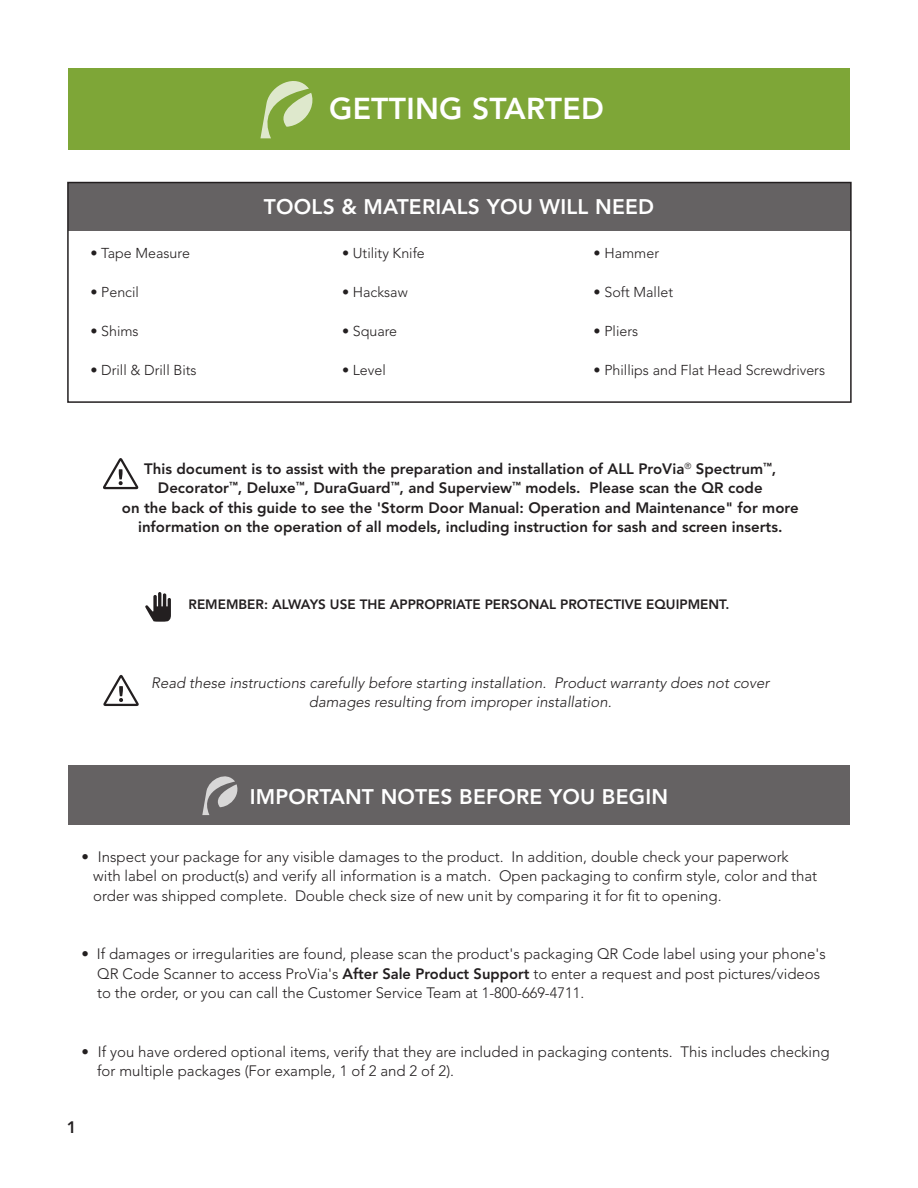
<style>
.page{position:relative;width:918px;height:1188px;background:#fff}
.page>*{position:absolute;margin:0;border:0;box-sizing:border-box;transform-origin:0 0}
.t1{font:800 30px "Avenir LT Std";letter-spacing:.01em;color:#fff}
.t2{font:800 21px "Avenir LT Std";letter-spacing:.01em;color:#fff}
.t3{font:800 16.5px "Avenir LT Std";color:#231f20}
.t4{font:300 15px "Avenir LT Std";color:#231f20}
.t5{font:800 15px/19.5px "Avenir LT Std";color:#231f20;text-align:center}
.t6{font:italic 300 15px/19.5px "Avenir LT Std";color:#231f20;text-align:center}
.t7{font:300 14.25px "Avenir LT Std";color:#231f20}
.t8{font:800 13.5px "Avenir LT Std";color:#231f20}
.s1{font-weight:800}
</style>
<div class="page">
<div style="left:68px;top:68px;width:782px;height:81px;background:#7ea637"></div>
<svg style="left:260px;top:81px;width:52px;height:57px"></svg>
<div style="left:68px;top:182px;width:783px;height:48px;background:#656263"></div>
<div style="left:67px;top:182px;width:785px;height:221px;border:2px solid #231f20"></div>
<svg style="left:145px;top:592px;width:26px;height:30px"></svg>
<svg style="left:103px;top:675px;width:36px;height:31px"></svg>
<div style="left:68px;top:765px;width:782px;height:60px;background:#656263"></div>
<svg style="left:202px;top:776px;width:35px;height:39px"></svg>
<svg style="left:103px;top:458px;width:36px;height:31px"></svg>
<p class="t7" style="left:90px;top:244px;width:101px">• Tape Measure</p>
<p class="t7" style="left:90px;top:283px;width:50px">• Pencil</p>
<p class="t7" style="left:90px;top:322px;width:50px">• Shims</p>
<p class="t7" style="left:90px;top:361px;width:108px">• Drill &amp; Drill Bits</p>
<p class="t1" style="left:329px;top:91px;width:276px">GETTING STARTED</p>
<p class="t2" style="left:264px;top:194px;width:392px">TOOLS &amp; MATERIALS YOU WILL NEED</p>
<p class="t7" style="left:342px;top:244px;width:84px">• Utility Knife</p>
<p class="t7" style="left:342px;top:283px;width:67px">• Hacksaw</p>
<p class="t7" style="left:342px;top:322px;width:57px">• Square</p>
<p class="t7" style="left:342px;top:361px;width:45px">• Level</p>
<p class="t7" style="left:594px;top:244px;width:67px">• Hammer</p>
<p class="t7" style="left:594px;top:283px;width:81px">• Soft Mallet</p>
<p class="t7" style="left:594px;top:322px;width:46px">• Pliers</p>
<p class="t7" style="left:594px;top:361px;width:233px">• Phillips and Flat Head Screwdrivers</p>
<p class="t5" style="left:144px;top:459px;width:633px">This document is to assist with the preparation and installation of ALL ProVia<sup>®</sup> Spectrum<sup>™</sup>,<br>Decorator<sup>™</sup>, Deluxe<sup>™</sup>, DuraGuard<sup>™</sup>, and Superview<sup>™</sup> models. Please scan the QR code</p>
<p class="t5" style="left:122px;top:498px;width:678px">on the back of this guide to see the 'Storm Door Manual: Operation and Maintenance" for more information on the operation of all models, including instruction for sash and screen inserts.</p>
<p class="t8" style="left:189px;top:597px;width:542px">REMEMBER: ALWAYS USE THE APPROPRIATE PERSONAL PROTECTIVE EQUIPMENT.</p>
<p class="t6" style="left:151px;top:673px;width:620px">Read these instructions carefully before starting installation. Product warranty does not cover damages resulting from improper installation.</p>
<p class="t2" style="left:250px;top:785px;width:420px">IMPORTANT NOTES BEFORE YOU BEGIN</p>
<p class="t4" style="left:82px;top:848px;width:709px"><span class="s1">•</span> Inspect your package for any visible damages to the product. In addition, double check your paperwork</p>
<p class="t4" style="left:93px;top:867px;width:725px">with label on product(s) and verify all information is a match. Open packaging to confirm style, color and that</p>
<p class="t4" style="left:93px;top:887px;width:630px">order was shipped complete. Double check size of new unit by comparing it for fit to opening.</p>
<p class="t4" style="left:82px;top:945px;width:746px"><span class="s1">•</span> If damages or irregularities are found, please scan the product's packaging QR Code label using your phone's</p>
<p class="t4" style="left:97px;top:965px;width:725px">QR Code Scanner to access ProVia's <span class="s1">After Sale Product Support</span> to enter a request and post pictures/videos</p>
<p class="t4" style="left:97px;top:984px;width:489px">to the order, or you can call the Customer Service Team at 1-800-669-4711.</p>
<p class="t4" style="left:82px;top:1043px;width:750px"><span class="s1">•</span> If you have ordered optional items, verify that they are included in packaging contents. This includes checking</p>
<p class="t4" style="left:97px;top:1062px;width:358px">for multiple packages (For example, 1 of 2 and 2 of 2).</p>
<p class="t3" style="left:67px;top:1117px;width:11px">1</p>
</div>
